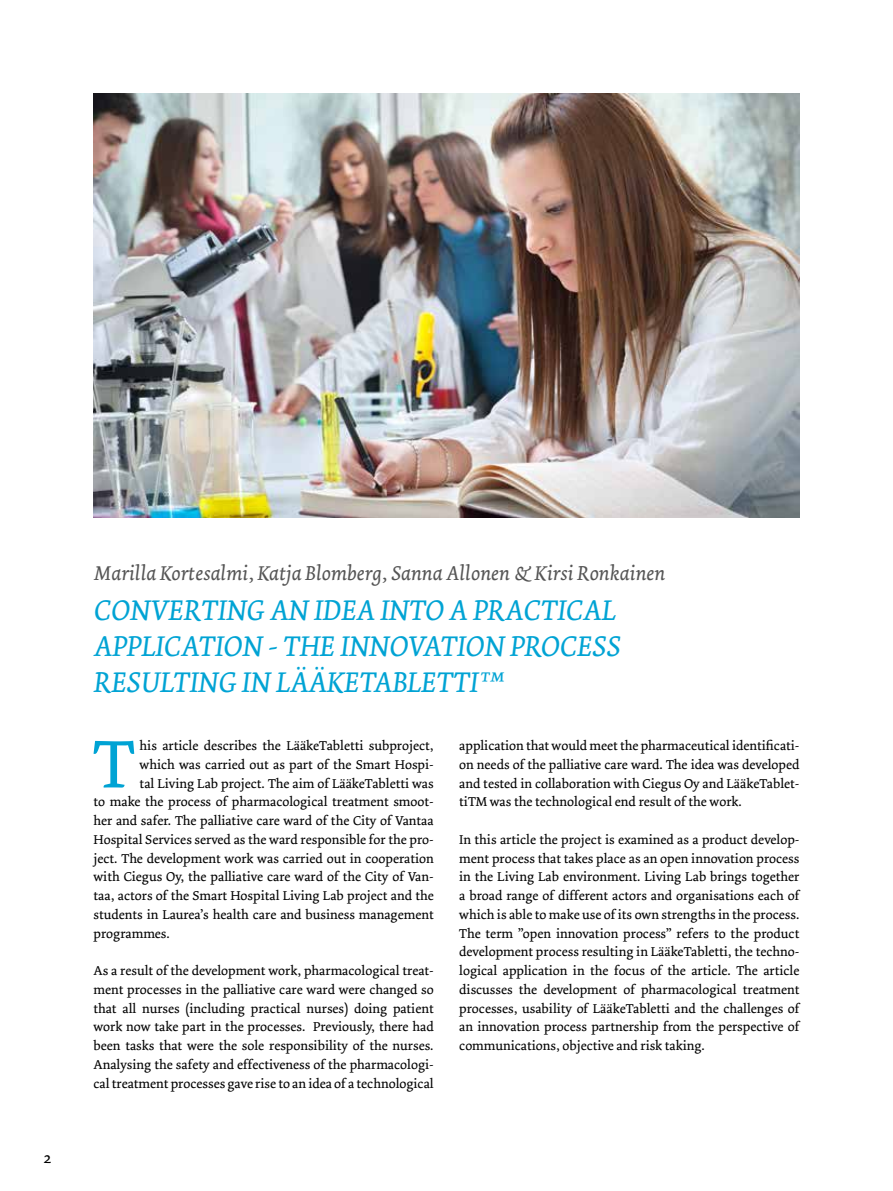
<style>
.page{position:relative;width:893px;height:1191px;background:#fff}
.page>*{position:absolute;margin:0;border:0;box-sizing:border-box;transform-origin:0 0}
.t1{font:70.95px "Dolly";color:#00a3d4}
.t2{font:italic 30px "Dolly";letter-spacing:.095em;color:#00a3d4}
.t3{font:italic 30px "Dolly";color:#00a3d4}
.t4{font:italic 21px "Dolly";color:#555}
.t5{font:16.5px "Dolly";color:#000}
.t6{font:13.5px/18.8px "Dolly";color:#000;text-align:justify}
</style>
<div class="page">
<img style="left:94px;top:94px;width:705px;height:423px">
<p class="t5" style="left:44px;top:1147px;width:9px">2</p>
<h3 class="t4" style="left:94px;top:560px;width:572px">MARILLA KORTESALMI, KATJA BLOMBERG, SANNA ALLONEN &amp; KIRSI RONKAINEN</h3>
<h2 class="t2" style="left:94px;top:592px;width:38px">CONV</h2>
<h2 class="t2" style="left:169px;top:592px;width:33px">ERTING</h2>
<h2 class="t2" style="left:270px;top:592px;width:128px">AN IDEA INTO</h2>
<h2 class="t2" style="left:450px;top:592px;width:41px">A PRACTICAL</h2>
<h2 class="t2" style="left:94px;top:628px;width:17px">APPLICATION</h2>
<h2 class="t2" style="left:268px;top:628px;width:90px">- THE INNOVATION</h2>
<h2 class="t2" style="left:510px;top:628px;width:18px">PROC</h2>
<h2 class="t2" style="left:577px;top:628px;width:30px">ESS</h2>
<h2 class="t2" style="left:94px;top:664px;width:83px">RESULTING</h2>
<h2 class="t3" style="left:242px;top:664px;width:263px">IN LÄÄKETABLETTI ™</h2>
<h1 class="t1" style="left:93px;top:720px;width:42px">T</h1>
<p class="t6" style="left:140px;top:736px;width:296px">his article describes the LääkeTabletti subproject,</p>
<p class="t6" style="left:140px;top:755px;width:296px">which was carried out as part of the Smart Hospi-</p>
<p class="t6" style="left:140px;top:774px;width:296px">tal Living Lab project. The aim of LääkeTabletti was</p>
<p class="t6" style="left:94px;top:792px;width:342px">to make the process of pharmacological treatment smoot-</p>
<p class="t6" style="left:94px;top:811px;width:342px">her and safer. The palliative care ward of the City of Vantaa</p>
<p class="t6" style="left:94px;top:830px;width:342px">Hospital Services served as the ward responsible for the pro-</p>
<p class="t6" style="left:94px;top:849px;width:342px">ject. The development work was carried out in cooperation</p>
<p class="t6" style="left:94px;top:867px;width:342px">with Ciegus Oy, the palliative care ward of the City of Van-</p>
<p class="t6" style="left:94px;top:886px;width:342px">taa, actors of the Smart Hospital Living Lab project and the</p>
<p class="t6" style="left:94px;top:905px;width:342px">students in Laurea’s health care and business management</p>
<p class="t6" style="left:94px;top:924px;width:78px">programmes.</p>
<p class="t6" style="left:94px;top:961px;width:342px">As a result of the development work, pharmacological treat&shy;ment processes in the palliative care ward were changed so that all nurses (including practical nurses) doing patient work now take part in the processes. Previously, there had been tasks that were the sole responsibility of the nurses.<br>Analysing the safety and effectiveness of the pharmacologi&shy;cal treatment processes gave rise to an idea of a technological</p>
<p class="t6" style="left:459px;top:736px;width:342px">application that would meet the pharmaceutical identificati&shy;on needs of the palliative care ward. The idea was developed and tested in collaboration with Ciegus Oy and LääkeTablet&shy;tiTM was the technological end result of the work.</p>
<p class="t6" style="left:459px;top:830px;width:342px">In this article the project is examined as a product develop&shy;ment process that takes place as an open innovation process in the Living Lab environment. Living Lab brings together a broad range of different actors and organisations each of which is able to make use of its own strengths in the process.<br>The term ”open innovation process” refers to the product development process resulting in LääkeTabletti, the techno&shy;logical application in the focus of the article. The article discusses the development of pharmacological treatment processes, usability of LääkeTabletti and the challenges of an innovation process partnership from the perspective of communications, objective and risk taking.</p>
</div>
